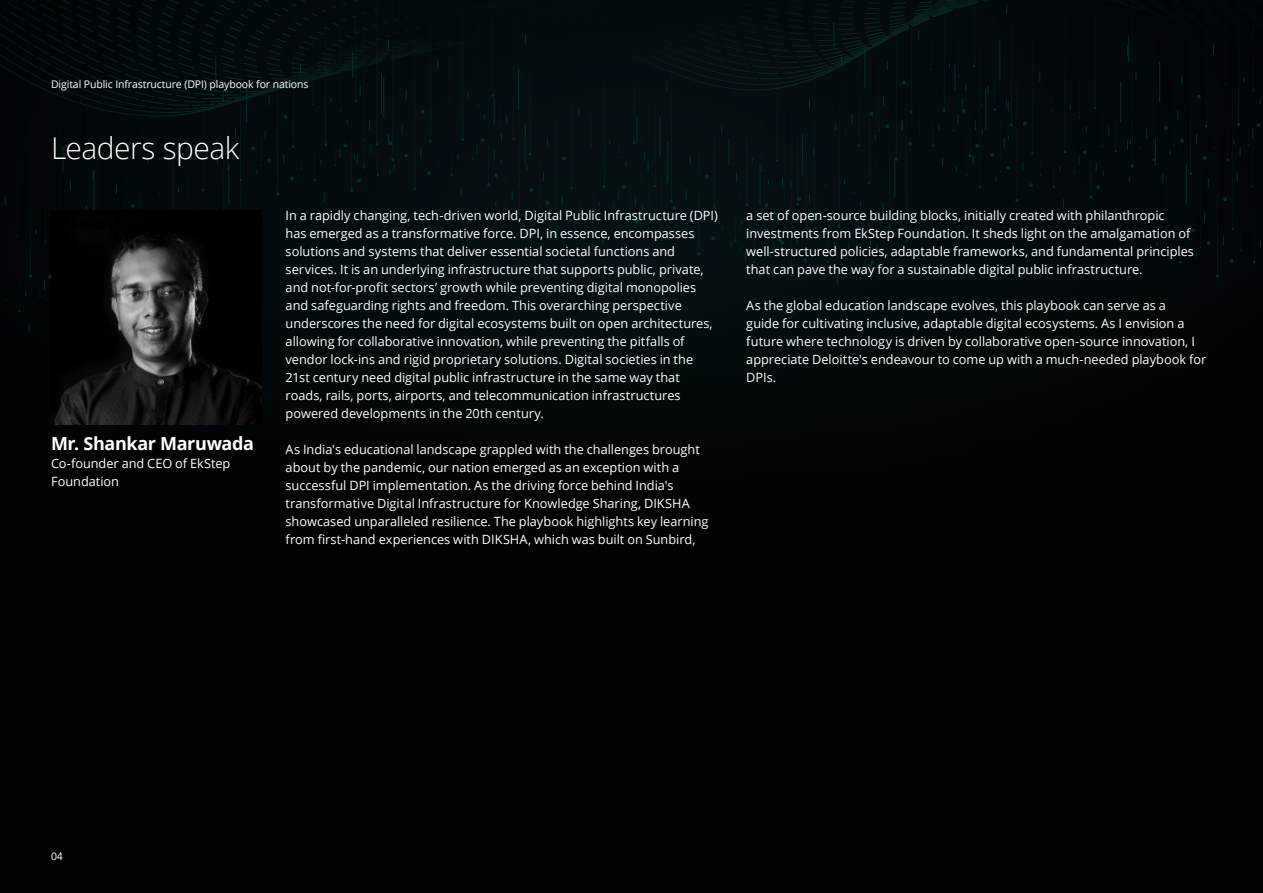
<style>
.page{position:relative;width:1263px;height:893px;background:#010101}
.page>*{position:absolute;margin:0;border:0;box-sizing:border-box;transform-origin:0 0}
.Cover_headline_bold__18_22pt{font:300 30px "Open Sans";letter-spacing:-.02em;color:#fff}
.Body_copy__8_5_12pt{font:700 18px "Open Sans";letter-spacing:-.02em;color:#fff}
.Body_copy__8_5_12pt-2{font:12.75px/18px "Open Sans";color:#fff}
.Brochure_title___Left_pg__folio_7_9_5pt{font:10.5px "Open Sans";letter-spacing:-.01em;color:#fff}
.Folio_Left_pg__7_9_5pt{font:10.5px "Open Sans";color:#fff}
</style>
<div class="page">
<div style="left:0;top:0;width:1263px;height:314px;background:#040b0f"></div>
<img style="left:52px;top:211px;width:209px;height:213px">
<p class="Brochure_title___Left_pg__folio_7_9_5pt" style="left:51px;top:77px;width:259px">Digital Public Infrastructure (DPI) playbook for nations</p>
<p class="Cover_headline_bold__18_22pt" style="left:51px;top:128px;width:190px">Leaders speak</p>
<p class="Body_copy__8_5_12pt" style="left:51px;top:431px;width:205px">Mr. Shankar Maruwada</p>
<p class="Body_copy__8_5_12pt-2" style="left:51px;top:454px;width:181px">Co-founder and CEO of EkStep<br>Foundation</p>
<p class="Body_copy__8_5_12pt-2" style="left:286px;top:206px;width:434px">In a rapidly changing, tech-driven world, Digital Public Infrastructure (DPI) has emerged as a transformative force. DPI, in essence, encompasses solutions and systems that deliver essential societal functions and services. It is an underlying infrastructure that supports public, private, and not-for-profit sectors’ growth while preventing digital monopolies and safeguarding rights and freedom. This overarching perspective underscores the need for digital ecosystems built on open architectures, allowing for collaborative innovation, while preventing the pitfalls of vendor lock-ins and rigid proprietary solutions. Digital societies in the 21st century need digital public infrastructure in the same way that roads, rails, ports, airports, and telecommunication infrastructures powered developments in the 20th century.</p>
<p class="Body_copy__8_5_12pt-2" style="left:286px;top:440px;width:424px">As India's educational landscape grappled with the challenges brought about by the pandemic, our nation emerged as an exception with a successful DPI implementation. As the driving force behind India's transformative Digital Infrastructure for Knowledge Sharing, DIKSHA showcased unparalleled resilience. The playbook highlights key learning from first-hand experiences with DIKSHA, which was built on Sunbird,</p>
<p class="Body_copy__8_5_12pt-2" style="left:746px;top:206px;width:449px">a set of open-source building blocks, initially created with philanthropic investments from EkStep Foundation. It sheds light on the amalgamation of well-structured policies, adaptable frameworks, and fundamental principles that can pave the way for a sustainable digital public infrastructure.</p>
<p class="Body_copy__8_5_12pt-2" style="left:746px;top:296px;width:461px">As the global education landscape evolves, this playbook can serve as a<br>guide for cultivating inclusive, adaptable digital ecosystems. As I envision a future where technology is driven by collaborative open-source innovation, I appreciate Deloitte's endeavour to come up with a much-needed playbook for DPIs.</p>
<p class="Folio_Left_pg__7_9_5pt" style="left:51px;top:849px;width:13px">04</p>
</div>
